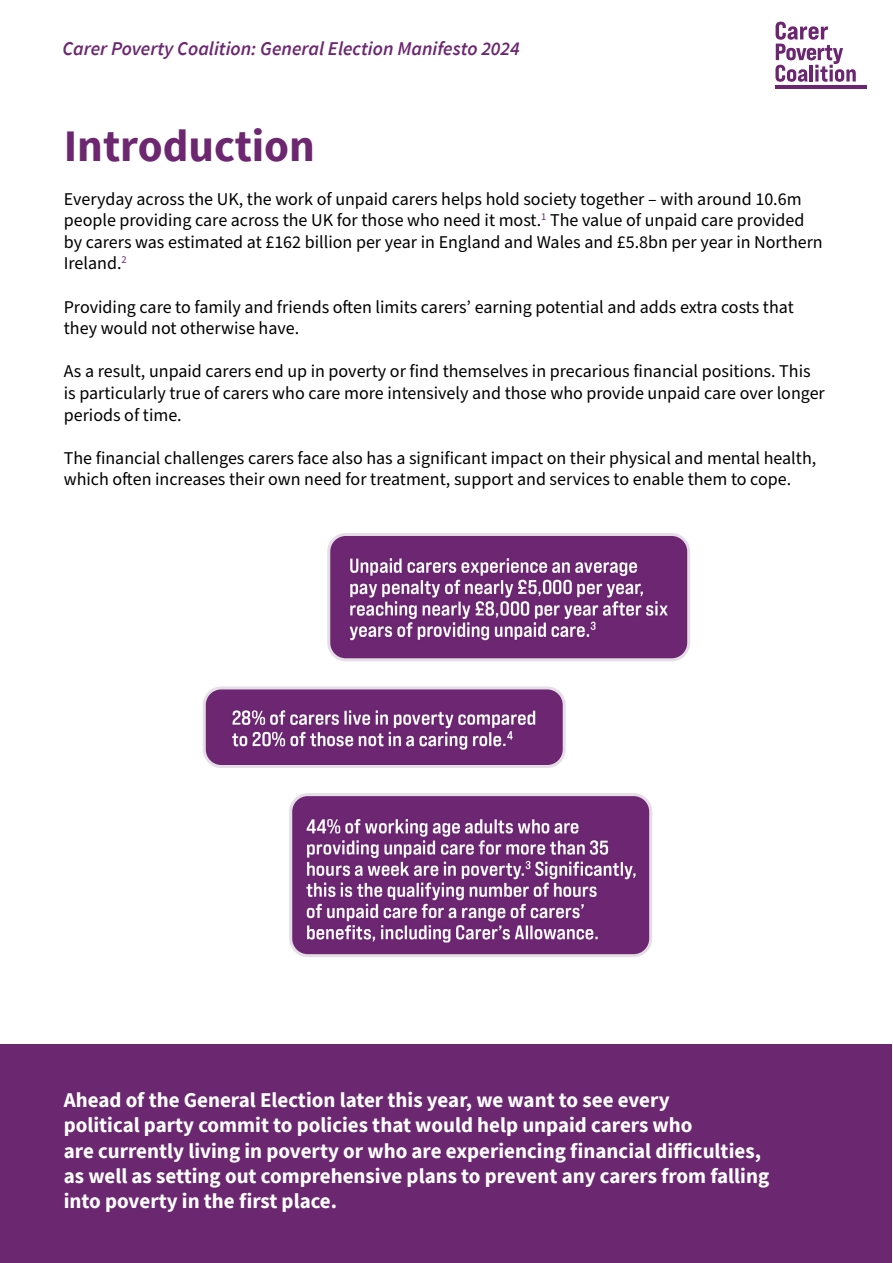
<style>
.page{position:relative;width:893px;height:1263px;background:#fff}
.page>*{position:absolute;margin:0;border:0;box-sizing:border-box;transform-origin:0 0}
.t1{font:700 45px "Source Sans Pro";color:#6c2770}
.t2{font:700 21px/25.2px "Source Sans Pro";color:#fff}
.t3{font:italic 600 19.5px "Source Sans Pro";color:#6c2771}
.t4{font:18px/21.6px "Source Sans Pro";color:#000}
</style>
<div class="page">
<svg style="left:775px;top:22px;width:81px;height:60px"></svg>
<hr style="left:775px;top:86px;width:91px;height:2px;background:#6c2671">
<div style="left:1px;top:1044px;width:891px;height:218px;background:#6c2771"></div>
<img style="left:331px;top:537px;width:355px;height:120px">
<div style="left:327px;top:533px;width:363px;height:128px;border:3px solid #e6dee7;border-radius:17px"></div>
<img style="left:207px;top:690px;width:355px;height:74px">
<div style="left:203px;top:686px;width:363px;height:82px;border:3px solid #e6dee7;border-radius:17px"></div>
<img style="left:293px;top:797px;width:355px;height:156px">
<div style="left:289px;top:793px;width:363px;height:164px;border:3px solid #e6dee7;border-radius:17px"></div>
<p class="t3" style="left:62px;top:36px;width:459px">Carer Poverty Coalition: General Election Manifesto 2024</p>
<h1 class="t1" style="left:64px;top:116px;width:253px">Introduction</h1>
<p class="t4" style="left:64px;top:188px;width:760px">Everyday across the UK, the work of unpaid carers helps hold society together – with around 10.6m people providing care across the UK for those who need it most.<sup>1</sup> The value of unpaid care provided by carers was estimated at £162 billion per year in England and Wales and £5.8bn per year in Northern Ireland.<sup>2</sup></p>
<p class="t4" style="left:64px;top:296px;width:731px">Providing care to family and friends often limits carers’ earning potential and adds extra costs that they would not otherwise have.</p>
<p class="t4" style="left:64px;top:361px;width:763px">As a result, unpaid carers end up in poverty or find themselves in precarious financial positions. This is particularly true of carers who care more intensively and those who provide unpaid care over longer periods of time.</p>
<p class="t4" style="left:64px;top:448px;width:754px">The financial challenges carers face also has a significant impact on their physical and mental health, which often increases their own need for treatment, support and services to enable them to cope.</p>
<p class="t2" style="left:64px;top:1087px;width:707px">Ahead of the General Election later this year, we want to see every<br>political party commit to policies that would help unpaid carers who<br>are currently living in poverty or who are experiencing financial difficulties, as well as setting out comprehensive plans to prevent any carers from falling into poverty in the first place.</p>
</div>
